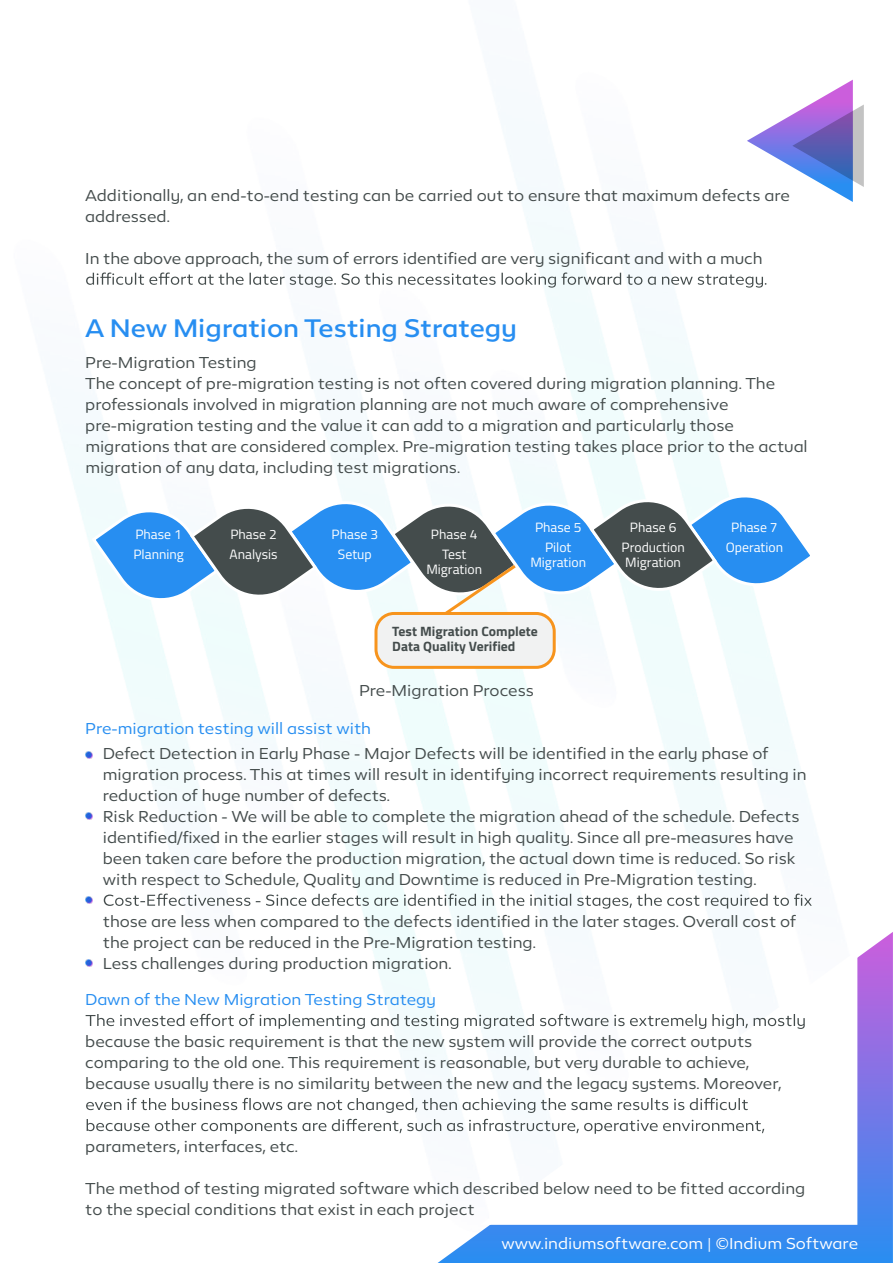
<style>
.page{position:relative;width:893px;height:1263px;background:#fff}
.page>*{position:absolute;margin:0;border:0;box-sizing:border-box;transform-origin:0 0}
.t1{font:500 24px "Epura";color:#278ef1}
.t2{font:15px/21px "Epura";color:#444c4c}
.t3{font:15px "Epura";color:#278ef1}
.t4{font:15px "Epura";color:#fff}
.t5{font:13.5px/20.1px "Titillium Web";color:#fff;text-align:center}
.t6{font:700 13.5px/15px "Titillium Web";color:#444c4c}
</style>
<div class="page">
<img style="left:49px;top:79px;width:804px;height:1184px">
<svg style="left:747px;top:80px;width:117px;height:122px"></svg>
<svg style="left:438px;top:932px;width:455px;height:331px"></svg>
<svg style="left:480px;top:950px;width:377px;height:275px"></svg>
<svg style="left:86px;top:272px;width:680px;height:16px"></svg>
<svg style="left:89px;top:485px;width:727px;height:149px"></svg>
<div style="left:376px;top:613px;width:178px;height:54px;background:#f1f2f2;border-radius:18px"></div>
<div style="left:374px;top:612px;width:182px;height:57px;border:3px solid #f7941d;border-radius:18px"></div>
<svg style="left:104px;top:893px;width:708px;height:16px"></svg>
<svg style="left:85px;top:751px;width:8px;height:8px"></svg>
<svg style="left:85px;top:813px;width:8px;height:7px"></svg>
<svg style="left:85px;top:896px;width:8px;height:8px"></svg>
<svg style="left:85px;top:959px;width:8px;height:8px"></svg>
<svg style="left:86px;top:1014px;width:719px;height:15px"></svg>
<svg style="left:86px;top:1098px;width:662px;height:15px"></svg>
<svg style="left:87px;top:1119px;width:677px;height:15px"></svg>
<p class="t2" style="left:85px;top:184px;width:706px">Additionally, an end-to-end testing can be carried out to ensure that maximum defects are addressed.</p>
<p class="t2" style="left:85px;top:247px;width:679px">In the above approach, the sum of errors identified are very significant and with a much</p>
<h1 class="t1" style="left:85px;top:312px;width:433px">A New Migration Testing Strategy</h1>
<p class="t2" style="left:85px;top:352px;width:724px">Pre-Migration Testing<br>The concept of pre-migration testing is not often covered during migration planning. The professionals involved in migration planning are not much aware of comprehensive pre-migration testing and the value it can add to a migration and particularly those migrations that are considered complex. Pre-migration testing takes place prior to the actual migration of any data, including test migrations.</p>
<p class="t5" style="left:133px;top:523px;width:52px;text-align:left">Phase 1<br>Planning</p>
<p class="t5" style="left:230px;top:523px;width:49px;text-align:left">Phase 2<br>Analysis</p>
<p class="t5" style="left:332px;top:523px;width:48px">Phase 3<br>Setup</p>
<p class="t5" style="left:431px;top:523px;width:48px">Phase 4<br>Test</p>
<p class="t5" style="left:426px;top:558px;width:57px">Migration</p>
<p class="t5" style="left:535px;top:517px;width:48px">Phase 5<br>Pilot</p>
<p class="t5" style="left:530px;top:552px;width:57px">Migration</p>
<p class="t5" style="left:622px;top:517px;width:65px">Phase 6<br>Production</p>
<p class="t5" style="left:625px;top:552px;width:57px">Migration</p>
<p class="t5" style="left:726px;top:517px;width:59px">Phase 7<br>Operation</p>
<p class="t6" style="left:392px;top:623px;width:147px">Test Migration Complete<br>Data Quality Verified</p>
<p class="t2" style="left:359px;top:679px;width:176px">Pre-Migration Process</p>
<p class="t3" style="left:85px;top:718px;width:287px">Pre-migration testing will assist with</p>
<p class="t2" style="left:103px;top:742px;width:705px">Defect Detection in Early Phase - Major Defects will be identified in the early phase of migration process. This at times will result in identifying incorrect requirements resulting in reduction of huge number of defects.<br>Risk Reduction - We will be able to complete the migration ahead of the schedule. Defects identified/fixed in the earlier stages will result in high quality. Since all pre-measures have been taken care before the production migration, the actual down time is reduced. So risk with respect to Schedule, Quality and Downtime is reduced in Pre-Migration testing.</p>
<p class="t2" style="left:103px;top:910px;width:695px">those are less when compared to the defects identified in the later stages. Overall cost of the project can be reduced in the Pre-Migration testing.<br>Less challenges during production migration.</p>
<p class="t3" style="left:85px;top:989px;width:352px">Dawn of the New Migration Testing Strategy</p>
<p class="t2" style="left:85px;top:1030px;width:698px">because the basic requirement is that the new system will provide the correct outputs comparing to the old one. This requirement is reasonable, but very durable to achieve, because usually there is no similarity between the new and the legacy systems. Moreover,</p>
<p class="t2" style="left:85px;top:1135px;width:214px">parameters, interfaces, etc.</p>
<p class="t2" style="left:85px;top:1177px;width:722px">The method of testing migrated software which described below need to be fitted according to the special conditions that exist in each project</p>
<p class="t4" style="left:501px;top:1233px;width:358px">www.indiumsoftware.com | ©Indium Software</p>
</div>
